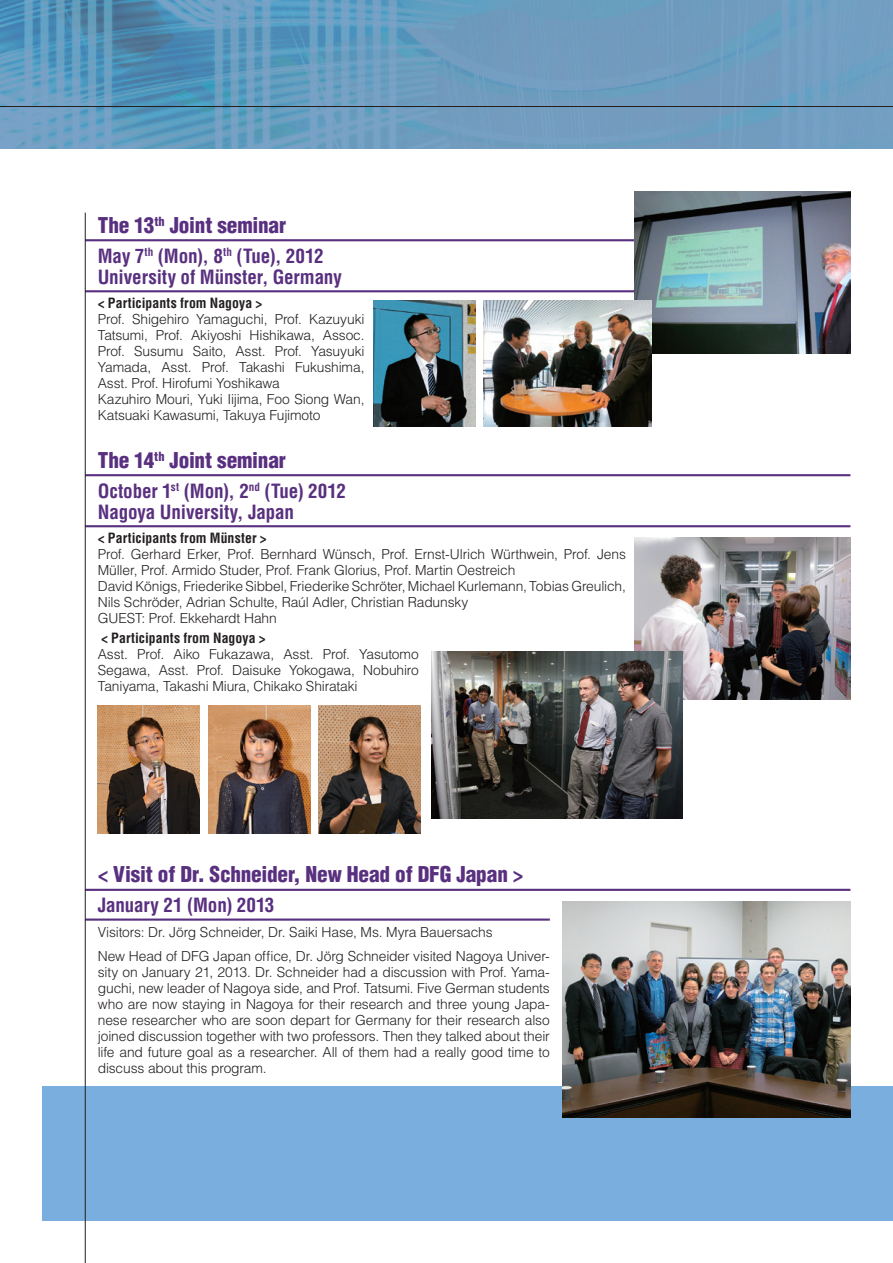
<style>
.page{position:relative;width:893px;height:1263px;background:#fff}
.page>*{position:absolute;margin:0;border:0;box-sizing:border-box;transform-origin:0 0}
.t1{font:900 condensed 21.3px "Helvetica LT Std";letter-spacing:-.01em;color:#593080}
.t2{font:700 condensed 19.2px/21.3px "Helvetica LT Std";letter-spacing:-.005em;color:#593080}
.t3{font:300 13.8px/15.9px "Helvetica LT Std";letter-spacing:-.01em;color:#231f20}
.t4{font:700 condensed 13.8px "Helvetica LT Std";letter-spacing:.005em;color:#231f20}
</style>
<div class="page">
<img style="left:0;top:0;width:893px;height:149px">
<hr style="left:0;top:106px;width:893px;height:1px;background:#231f20">
<div style="left:43px;top:1086px;width:850px;height:134px;background:#79aede"></div>
<hr style="left:85px;top:239px;width:549px;height:2px;background:#593080">
<hr style="left:85px;top:290px;width:549px;height:2px;background:#593080">
<hr style="left:85px;top:474px;width:765px;height:2px;background:#593080">
<hr style="left:85px;top:525px;width:765px;height:2px;background:#593080">
<hr style="left:85px;top:889px;width:765px;height:2px;background:#593080">
<hr style="left:85px;top:918px;width:465px;height:3px;background:#593080">
<hr style="left:85px;top:213px;width:1px;height:1050px;background:#231f20">
<img style="left:563px;top:901px;width:288px;height:216px">
<img style="left:634px;top:191px;width:216px;height:162px">
<img style="left:373px;top:301px;width:102px;height:126px">
<img style="left:484px;top:301px;width:168px;height:126px">
<img style="left:98px;top:706px;width:102px;height:127px">
<img style="left:208px;top:706px;width:102px;height:127px">
<img style="left:634px;top:538px;width:216px;height:162px">
<img style="left:319px;top:706px;width:102px;height:127px">
<img style="left:432px;top:652px;width:250px;height:167px">
<h1 class="t1" style="left:98px;top:211px;width:190px">The 13<sup>th</sup> Joint seminar</h1>
<h2 class="t2" style="left:98px;top:245px;width:246px">May 7<sup>th</sup> (Mon), 8<sup>th</sup> (Tue), 2012<br>University of Münster, Germany</h2>
<p class="t4" style="left:98px;top:295px;width:166px">&lt; Participants from Nagoya &gt;</p>
<p class="t3" style="left:98px;top:311px;width:268px">Prof. Shigehiro Yamaguchi, Prof. Kazuyuki Tatsumi, Prof. Akiyoshi Hishikawa, Assoc.<br>Prof. Susumu Saito, Asst. Prof. Yasuyuki Yamada, Asst. Prof. Takashi Fukushima, Asst. Prof. Hirofumi Yoshikawa<br>Kazuhiro Mouri, Yuki Iijima, Foo Siong Wan, Katsuaki Kawasumi, Takuya Fujimoto</p>
<h1 class="t1" style="left:98px;top:446px;width:190px">The 14<sup>th</sup> Joint seminar</h1>
<h2 class="t2" style="left:98px;top:480px;width:250px">October 1<sup>st</sup> (Mon), 2<sup>nd</sup> (Tue) 2012<br>Nagoya University, Japan</h2>
<p class="t4" style="left:98px;top:530px;width:170px">&lt; Participants from Münster &gt;</p>
<p class="t3" style="left:98px;top:546px;width:530px">Prof. Gerhard Erker, Prof. Bernhard Wünsch, Prof. Ernst-Ulrich Würthwein, Prof. Jens Müller, Prof. Armido Studer, Prof. Frank Glorius, Prof. Martin Oestreich<br>David Königs, Friederike Sibbel, Friederike Schröter, Michael Kurlemann, Tobias Greulich, Nils Schröder, Adrian Schulte, Raúl Adler, Christian Radunsky<br>GUEST: Prof. Ekkehardt Hahn</p>
<p class="t4" style="left:101px;top:629px;width:166px">&lt; Participants from Nagoya &gt;</p>
<p class="t3" style="left:98px;top:646px;width:323px;text-align:justify">Asst. Prof. Aiko Fukazawa, Asst. Prof. Yasutomo Segawa, Asst. Prof. Daisuke Yokogawa, Nobuhiro Taniyama, Takashi Miura, Chikako Shira taki</p>
<h1 class="t1" style="left:98px;top:861px;width:427px">&lt; Visit of Dr. Schneider, New Head of DFG Japan &gt;</h1>
<h2 class="t2" style="left:98px;top:894px;width:178px">January 21 (Mon) 2013</h2>
<p class="t3" style="left:98px;top:919px;width:454px;line-height:24.5px">Visitors: Dr. Jörg Schneider, Dr. Saiki Hase, Ms. Myra Bauersachs<br>New Head of DFG Japan office, Dr. Jörg Schneider visited Nagoya Univer-</p>
<p class="t3" style="left:98px;top:964px;width:453px;text-align:justify">sity on January 21, 2013. Dr. Schneider had a discussion with Prof. Yama&shy;guchi, new leader of Nagoya side, and Prof. Tatsumi. Five German students who are now staying in Nagoya for their research and three young Japa&shy;nese researcher who are soon depart for Germany for their research also joined discussion together with two professors. Then they talked about their life and future goal as a researcher. All of them had a really good time to discuss about this program.</p>
</div>
